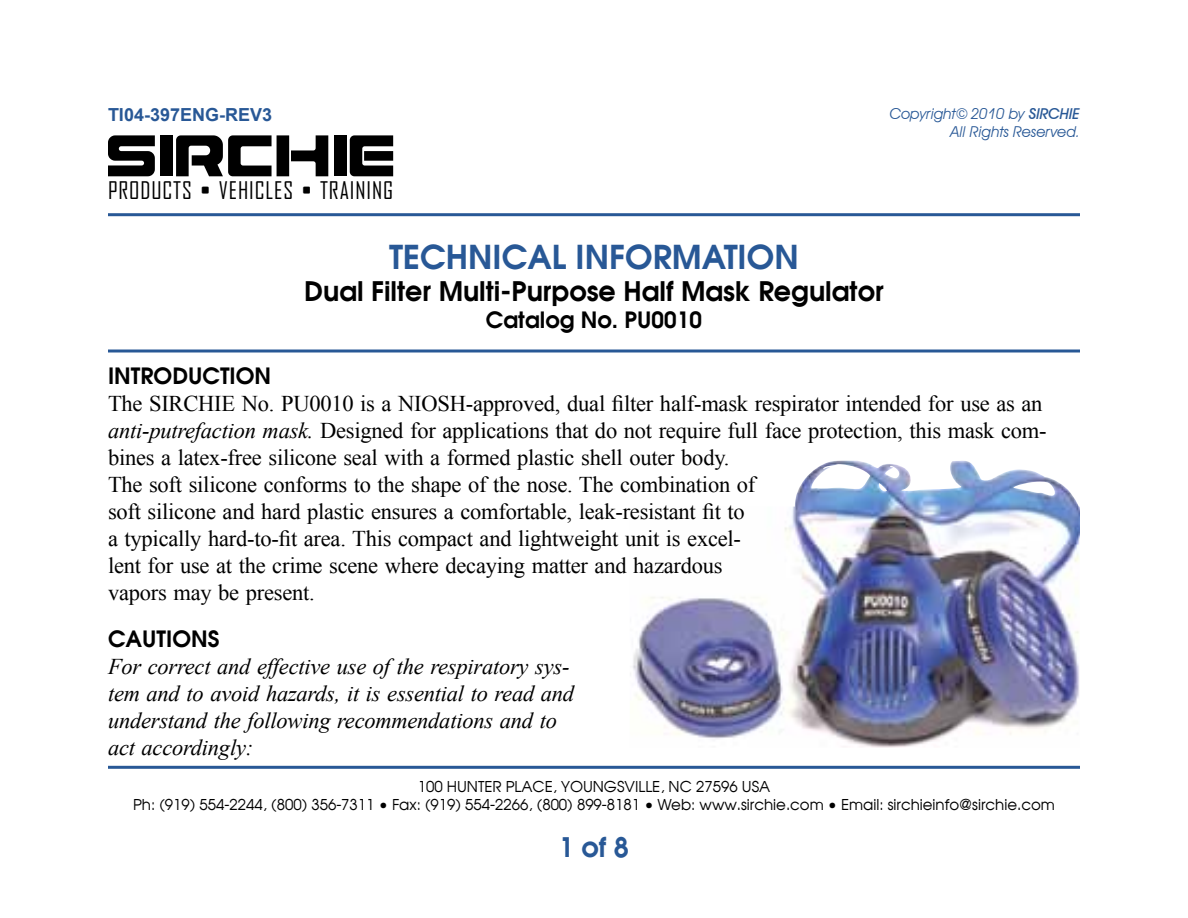
<style>
.page{position:relative;width:1188px;height:918px;background:#fff}
.page>*{position:absolute;margin:0;border:0;box-sizing:border-box;transform-origin:0 0}
.t1{font:700 57px "Sirchie";letter-spacing:.05em;color:#000}
.t2{font:700 33px "Avalon";color:#285896}
.t3{font:700 27px "Avalon";color:#000}
.t4{font:700 27px "Avalon";color:#285896}
.t5{font:23.4px "Agency FB";letter-spacing:.04em;color:#000}
.t6{font:22.5px/27px "Times New Roman";letter-spacing:-.01em;color:#000}
.t7{font:italic 22.5px/27px "Times New Roman";letter-spacing:-.01em;color:#000}
.t8{font:700 22.5px "Avalon";color:#000}
.t9{font:700 18px "Arial";color:#285896}
.t10{font:15px/18px "Avalon Plain";color:#000;text-align:center}
.t11{font:italic 15px/18px "Avant Garde IT Cby BT";color:#285896;text-align:right}
.s1{font-weight:500}
.s2{font-style:italic}
</style>
<div class="page">
<hr style="left:108px;top:213px;width:972px;height:3px;background:#285896">
<hr style="left:108px;top:766px;width:972px;height:3px;background:#285896">
<hr style="left:108px;top:350px;width:972px;height:2px;background:#285896">
<img style="left:632px;top:460px;width:448px;height:288px">
<p class="t9" style="left:108px;top:103px;width:166px">TI04-397ENG-REV3</p>
<h1 class="t1" style="left:108px;top:119px;width:289px">SIRCHIE</h1>
<p class="t5" style="left:108px;top:176px;width:287px">PRODUCTS • VEHICLES • TRAINING</p>
<p class="t11" style="left:890px;top:105px;width:192px">Copyright© 2010 by <span class="s1">SIRCHIE<br></span>All Rights Reserved.</p>
<h2 class="t2" style="left:389px;top:234px;width:411px">TECHNICAL INFORMATION</h2>
<p class="t3" style="left:304px;top:273px;width:581px">Dual Filter Multi-Purpose Half Mask Regulator</p>
<p class="t8" style="left:486px;top:305px;width:218px">Catalog No. PU0010</p>
<p class="t8" style="left:108px;top:361px;width:165px">INTRODUCTION</p>
<p class="t6" style="left:108px;top:390px;width:940px">The SIRCHIE No. PU0010 is a NIOSH-approved, dual filter half-mask respirator intended for use as an <span class="s2">anti-putrefaction mask.</span> Designed for applications that do not require full face protection, this mask com&shy;bines a latex-free silicone seal with a formed plastic shell outer body.<br>The soft silicone conforms to the shape of the nose. The combination of<br>soft silicone and hard plastic ensures a comfortable, leak-resistant fit to<br>a typically hard-to-fit area. This compact and lightweight unit is excel-<br>lent for use at the crime scene where decaying matter and hazardous<br>vapors may be present.</p>
<p class="t8" style="left:108px;top:623px;width:113px">CAUTIONS</p>
<p class="t7" style="left:108px;top:652px;width:468px">For correct and effective use of the respiratory sys&shy;tem and to avoid hazards, it is essential to read and understand the following recommendations and to act accordingly:</p>
<p class="t10" style="left:133px;top:778px;width:923px">100 HUNTER PLACE, YOUNGSVILLE, NC 27596 USA<br>Ph: (919) 554-2244, (800) 356-7311 • Fax: (919) 554-2266, (800) 899-8181 • Web: www.sirchie.com • Email: sirchieinfo@sirchie.com</p>
<p class="t4" style="left:559px;top:829px;width:72px">1 of 8</p>
</div>
